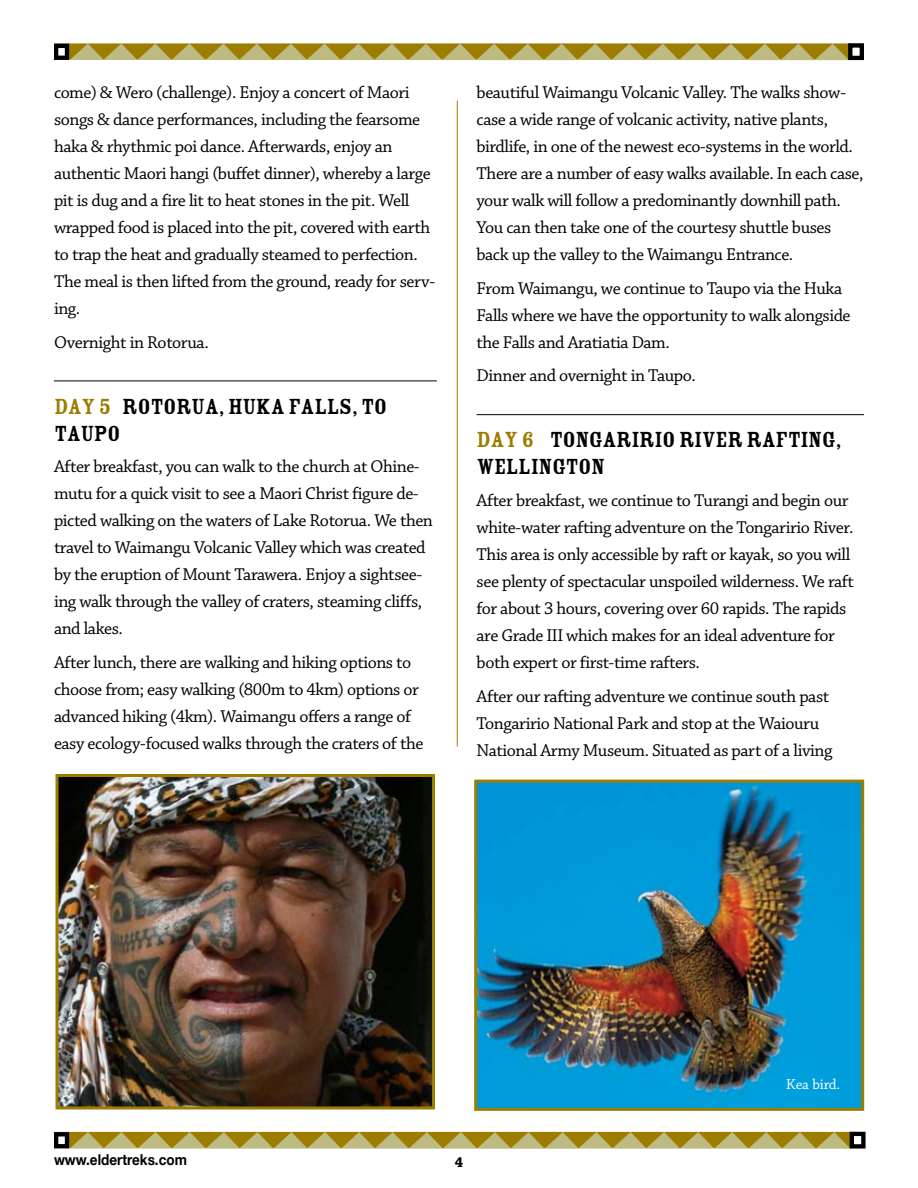
<style>
.page{position:relative;width:918px;height:1188px;background:#fff}
.page>*{position:absolute;margin:0;border:0;box-sizing:border-box;transform-origin:0 0}
.t1{font:24px/27px "Rosewood Std Fill";letter-spacing:-.025em;color:#000}
.t2{font:18px/27px "Chaparral Pro";letter-spacing:-.025em;color:#000}
.t3{font:700 15px "Helvetica Neue";color:#000;scale:.9 1}
.t4{font:15px "Chaparral Pro";letter-spacing:-.01em;color:#fff}
.t5{font:700 15px "Chaparral Pro";color:#000}
.s1{color:#9d7d00}
</style>
<div class="page">
<svg style="left:70px;top:1132px;width:780px;height:17px"></svg>
<div style="left:54px;top:1132px;width:15px;height:16px;border:4px solid #000"></div>
<div style="left:850px;top:1132px;width:16px;height:17px;border:4px solid #000"></div>
<div style="left:54px;top:43px;width:797px;height:17px;background:#866a00"></div>
<svg style="left:70px;top:44px;width:778px;height:16px"></svg>
<div style="left:56px;top:46px;width:11px;height:12px;background:#fff"></div>
<div style="left:54px;top:44px;width:15px;height:16px;border:4px solid #000"></div>
<div style="left:848px;top:43px;width:16px;height:17px;border:4px solid #000"></div>
<hr style="left:54px;top:381px;width:383px;height:1px;background:#000">
<hr style="left:477px;top:414px;width:387px;height:1px;background:#000">
<hr style="left:457px;top:100px;width:1px;height:647px;background:#9d7d00">
<img style="left:60px;top:778px;width:371px;height:327px">
<div style="left:56px;top:774px;width:379px;height:335px;border:3px solid #9d7d00"></div>
<img style="left:478px;top:784px;width:382px;height:323px">
<div style="left:474px;top:780px;width:390px;height:331px;border:3px solid #9d7d00"></div>
<p class="t2" style="left:54px;top:79px;width:383px">come) &amp; Wero (challenge). Enjoy a concert of Maori songs &amp; dance performances, including the fearsome haka &amp; rhythmic poi dance. Afterwards, enjoy an authentic Maori hangi (buffet dinner), whereby a large pit is dug and a fire lit to heat stones in the pit. Well wrapped food is placed into the pit, covered with earth to trap the heat and gradually steamed to perfection.<br>The meal is then lifted from the ground, ready for serv&shy;ing.</p>
<p class="t2" style="left:54px;top:329px;width:156px">Overnight in Rotorua.</p>
<h1 class="t1" style="left:54px;top:393px;width:260px"><span class="s1">DAY 5</span> ROTORUA, HUKA FALLS</h1>
<h1 class="t1" style="left:352px;top:393px;width:37px">, TO</h1>
<h1 class="t1" style="left:54px;top:420px;width:68px">TAUPO</h1>
<p class="t2" style="left:54px;top:454px;width:381px">After breakfast, you can walk to the church at Ohine&shy;mutu for a quick visit to see a Maori Christ figure de&shy;picted walking on the waters of Lake Rotorua. We then travel to Waimangu Volcanic Valley which was created by the eruption of Mount Tarawera. Enjoy a sightsee&shy;ing walk through the valley of craters, steaming cliffs, and lakes.</p>
<p class="t2" style="left:54px;top:649px;width:371px">After lunch, there are walking and hiking options to choose from; easy walking (800m to 4km) options or advanced hiking (4km). Waimangu offers a range of easy ecology-focused walks through the craters of the</p>
<p class="t2" style="left:477px;top:79px;width:389px">beautiful Waimangu Volcanic Valley. The walks show&shy;case a wide range of volcanic activity, native plants, birdlife, in one of the newest eco-systems in the world.<br>There are a number of easy walks available. In each case, your walk will follow a predominantly downhill path.<br>You can then take one of the courtesy shuttle buses back up the valley to the Waimangu Entrance.</p>
<p class="t2" style="left:477px;top:275px;width:376px">From Waimangu, we continue to Taupo via the Huka<br>Falls where we have the opportunity to walk alongside the Falls and Aratiatia Dam.</p>
<p class="t2" style="left:477px;top:363px;width:221px">Dinner and overnight in Taupo.</p>
<h1 class="t1" style="left:477px;top:427px;width:367px"><span class="s1">DAY 6</span> TONGARIRIO RIVER RAFTING,<br>WELLIN</h1>
<h1 class="t1" style="left:552px;top:454px;width:52px">GTON</h1>
<p class="t2" style="left:477px;top:487px;width:379px">After breakfast, we continue to Turangi and begin our white-water rafting adventure on the Tongaririo River.<br>This area is only accessible by raft or kayak, so you will see plenty of spectacular unspoiled wilderness. We raft for about 3 hours, covering over 60 rapids. The rapids are Grade III which makes for an ideal adventure for both expert or first-time rafters.</p>
<p class="t2" style="left:477px;top:683px;width:357px">After our rafting adventure we continue south past<br>Tongaririo National Park and stop at the Waiouru<br>National Army Museum. Situated as part of a living</p>
<p class="t3" style="left:54px;top:1151px;width:149px">www.eldertreks.com</p>
<p class="t5" style="left:455px;top:1154px;width:10px">4</p>
<p class="t4" style="left:786px;top:1076px;width:56px">Kea bird.</p>
</div>
